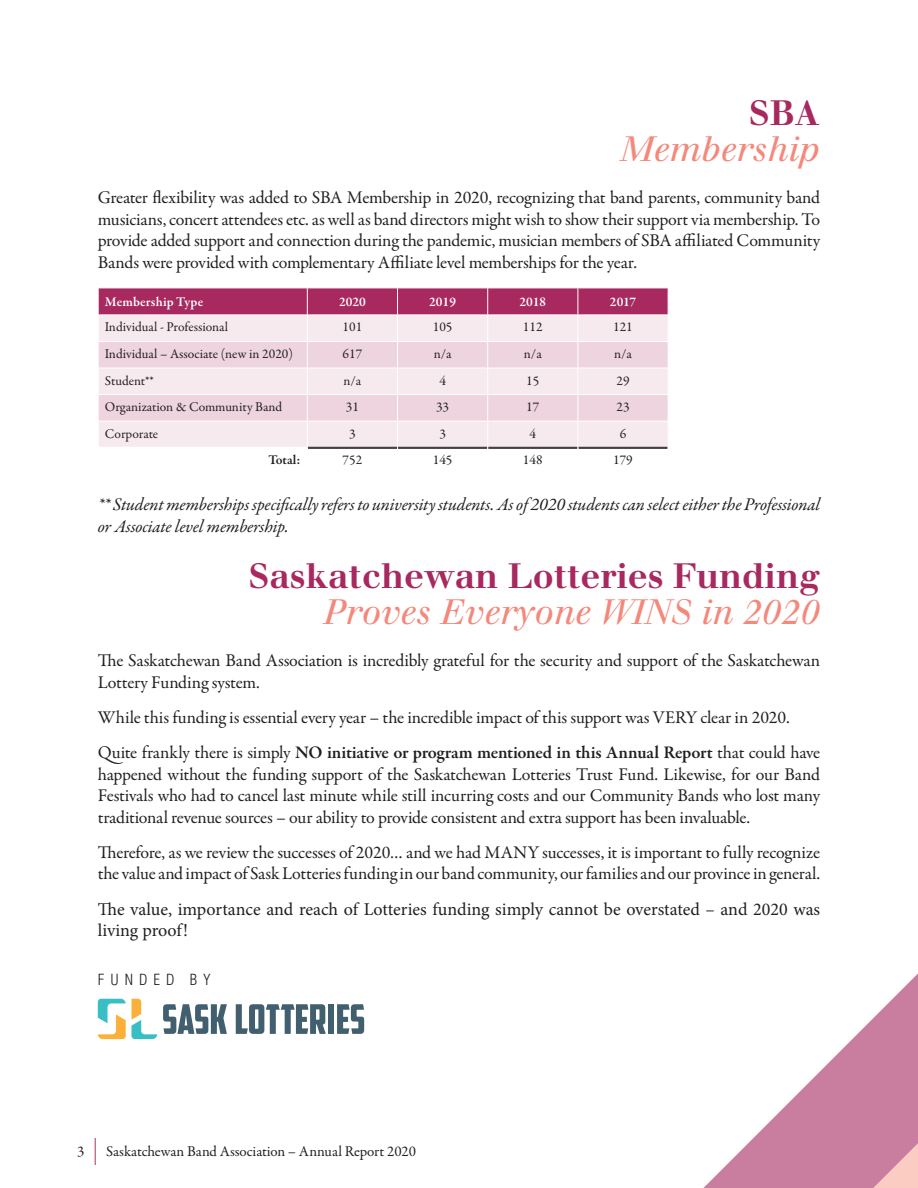
<style>
.page{position:relative;width:918px;height:1188px;background:#fff}
.page>*{position:absolute;margin:0;border:0;box-sizing:border-box;transform-origin:0 0}
.t1{font:italic 34.5px "Justus";color:#f4887b}
.t2{font:700 34.5px "Justus";color:#a7295f}
.t3{font:18px/21.6px "Garamond Premr Pro";letter-spacing:-.015em;color:#231f20;text-align:justify}
.t4{font:italic 18px/21.6px "Garamond Premr Pro";letter-spacing:-.01em;color:#231f20}
.t5{font:18px/21.6px "Minion Pro";color:#231f20}
.t6{font:15px "Garamond Premr Pro";letter-spacing:-.005em;color:#231f20}
.t7{font:300 condensed 15px "Helvetica";letter-spacing:.4em;color:#231f20}
.t8{font:13.5px "Garamond Premr Pro";color:#231f20}
.t9{font:600 13.5px "Garamond Premr Pro";color:#fff}
.t10{font:600 13.5px "Garamond Premr Pro";color:#231f20}
.s1{font-weight:600}
.s2{font-family:"Mission Gothic";font-weight:300;font-size:30px;color:#a7295f}
</style>
<div class="page">
<svg style="left:703px;top:973px;width:215px;height:215px"></svg>
<svg style="left:98px;top:288px;width:571px;height:161px;background:#e5c3d2"></svg>
<hr style="left:99px;top:447px;width:208px;height:1px;background:#fff">
<hr style="left:99px;top:448px;width:208px;height:1px;background:#fff">
<svg style="left:163px;top:1004px;width:64px;height:30px"></svg>
<svg style="left:236px;top:1004px;width:90px;height:30px"></svg>
<div style="left:328px;top:1004px;width:6px;height:30px;background:#415f6e"></div>
<svg style="left:337px;top:1004px;width:27px;height:30px"></svg>
<svg style="left:98px;top:999px;width:59px;height:40px"></svg>
<p class="t2" style="left:749px;top:92px;width:72px">SBA</p>
<p class="t1" style="left:621px;top:129px;width:201px">Membership</p>
<p class="t3" style="left:98px;top:187px;width:724px">Greater flexibility was added to SBA Membership in 2020, recognizing that band parents, community band musicians, concert attendees etc. as well as band directors might wish to show their support via membership. To provide added support and connection during the pandemic, musician members of SBA affiliated Community Bands were provided with complementary Affiliate level memberships for the year.</p>
<p class="t9" style="left:105px;top:294px;width:100px">Membership Type</p>
<p class="t9" style="left:339px;top:294px;width:28px">2020</p>
<p class="t9" style="left:429px;top:294px;width:28px">2019</p>
<p class="t9" style="left:519px;top:294px;width:28px">2018</p>
<p class="t9" style="left:610px;top:294px;width:28px">2017</p>
<p class="t8" style="left:105px;top:319px;width:125px">Individual - Professional</p>
<p class="t8" style="left:343px;top:319px;width:21px">101</p>
<p class="t8" style="left:433px;top:319px;width:21px">105</p>
<p class="t8" style="left:523px;top:319px;width:21px">112</p>
<p class="t8" style="left:613px;top:319px;width:21px">121</p>
<p class="t8" style="left:105px;top:346px;width:190px">Individual – Associate (new in 2020)</p>
<p class="t8" style="left:343px;top:346px;width:21px">617</p>
<p class="t8" style="left:434px;top:346px;width:19px">n/a</p>
<p class="t8" style="left:524px;top:346px;width:19px">n/a</p>
<p class="t8" style="left:614px;top:346px;width:19px">n/a</p>
<p class="t8" style="left:105px;top:372px;width:51px">Student**</p>
<p class="t8" style="left:344px;top:372px;width:19px">n/a</p>
<p class="t8" style="left:439px;top:372px;width:8px">4</p>
<p class="t8" style="left:526px;top:372px;width:15px">15</p>
<p class="t8" style="left:616px;top:372px;width:15px">29</p>
<p class="t8" style="left:105px;top:399px;width:179px">Organization &amp; Community Band</p>
<p class="t8" style="left:346px;top:399px;width:15px">31</p>
<p class="t8" style="left:436px;top:399px;width:15px">33</p>
<p class="t8" style="left:526px;top:399px;width:15px">17</p>
<p class="t8" style="left:616px;top:399px;width:15px">23</p>
<p class="t8" style="left:105px;top:425px;width:55px">Corporate</p>
<p class="t8" style="left:349px;top:425px;width:8px">3</p>
<p class="t8" style="left:439px;top:425px;width:8px">3</p>
<p class="t8" style="left:530px;top:425px;width:8px">4</p>
<p class="t8" style="left:620px;top:425px;width:8px">6</p>
<p class="t10" style="left:268px;top:452px;width:34px">Total:</p>
<p class="t8" style="left:343px;top:452px;width:21px">752</p>
<p class="t8" style="left:433px;top:452px;width:21px">145</p>
<p class="t8" style="left:523px;top:452px;width:21px">148</p>
<p class="t8" style="left:613px;top:452px;width:21px">179</p>
<p class="t4" style="left:98px;top:495px;width:724px">** Student memberships specifically refers to university students. As of 2020 students can select either the Professional or Associate level membership.</p>
<p class="t2" style="left:249px;top:555px;width:573px">Saskatchewan Lotteries Funding</p>
<p class="t1" style="left:324px;top:591px;width:497px">Proves Everyone WINS in 2020</p>
<p class="t3" style="left:98px;top:650px;width:724px">The Saskatchewan Band Association is incredibly grateful for the security and support of the Saskatchewan<br>Lottery Funding system.</p>
<p class="t3" style="left:98px;top:707px;width:694px">While this funding is essential every year – the incredible impact of this support was VERY clear in 2020.</p>
<p class="t3" style="left:98px;top:742px;width:724px">Quite frankly there is simply <span class="s1">NO initiative or program mentioned in this Annual Report</span> that could have happened without the funding support of the Saskatchewan Lotteries Trust Fund. Likewise, for our Band Festivals who had to cancel last minute while still incurring costs and our Community Bands who lost many traditional revenue sources – our ability to provide consistent and extra support has been invaluable.</p>
<p class="t3" style="left:98px;top:842px;width:724px">Therefore, as we review the successes of 2020… and we had MANY successes, it is important to fully recognize the value and impact of Sask Lotteries funding in our band community, our families and our province in general.</p>
<p class="t5" style="left:98px;top:898px;width:724px">The value, importance and reach of Lotteries funding simply cannot be overstated – and 2020 was living proof!</p>
<p class="t7" style="left:98px;top:970px;width:115px">FUNDED BY</p>
<p class="t6" style="left:77px;top:1142px;width:340px">3 <span class="s2">|</span> Saskatchewan Band Association – Annual Report 2020</p>
</div>
